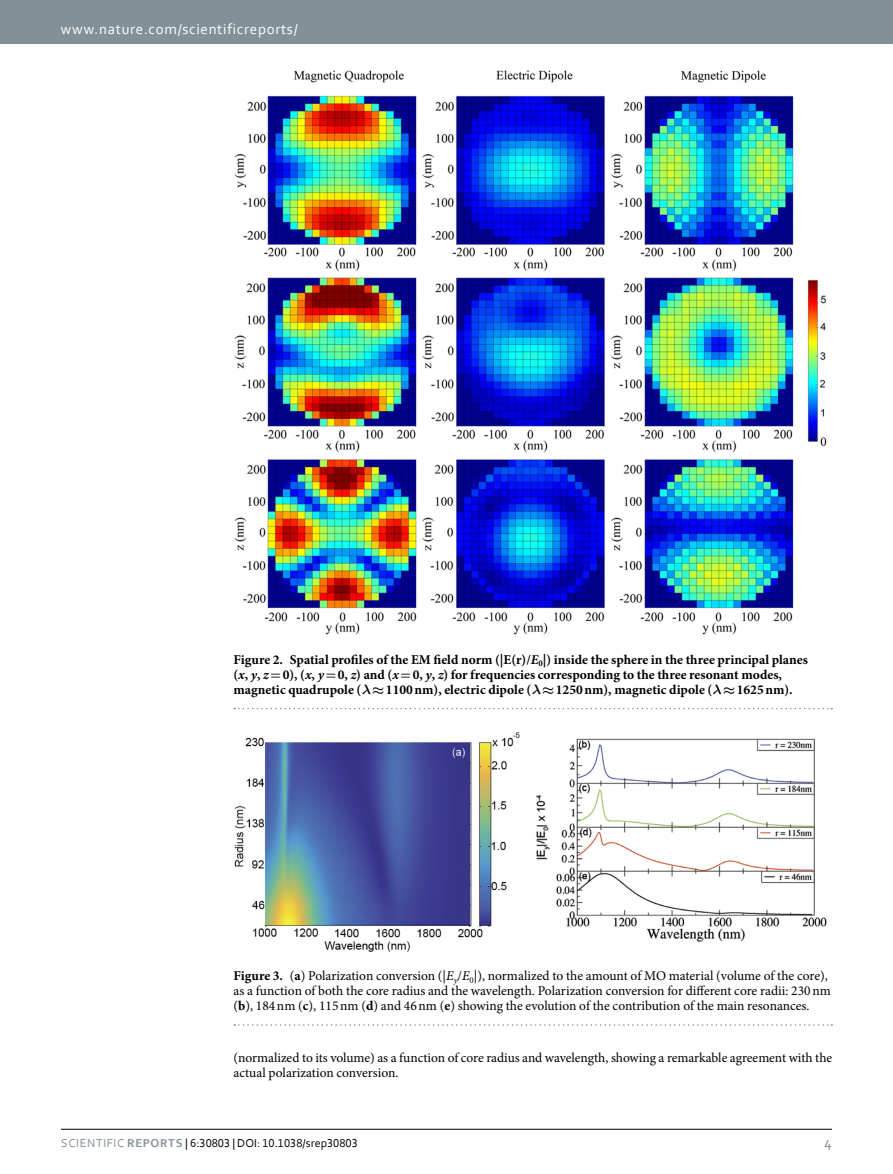
<style>
.page{position:relative;width:893px;height:1174px;background:#fff}
.page>*{position:absolute;margin:0;border:0;box-sizing:border-box;transform-origin:0 0}
.t1{font:15px "Corbel";letter-spacing:.045em;color:#fff}
.t2{font:15px "Corbel";color:#839097}
.t3{font:13.5px/15px "Minion Pro";letter-spacing:-.005em;color:#000}
.t4{font:700 13.5px/15px "Minion Pro";color:#000}
.t5{font:12px "Corbel";color:#000}
.s1{font-style:italic}
.s2{font-weight:700}
.s3{color:#839097}
.s4{font-weight:700;color:#839097}
</style>
<div class="page">
<div style="left:0;top:0;width:893px;height:43px;background:#839097"></div>
<hr style="left:61px;top:1129px;width:771px;height:1px;background:#000">
<img style="left:234px;top:70px;width:593px;height:565px">
<svg style="left:234px;top:708px;width:598px;height:1px"></svg>
<img style="left:234px;top:732px;width:593px;height:220px">
<svg style="left:234px;top:1024px;width:598px;height:1px"></svg>
<p class="t1" style="left:61px;top:19px;width:238px">www.nature.com/scientificreports/</p>
<p class="t4" style="left:233px;top:651px;width:576px">Figure 2. Spatial profiles of the EM field norm (|E(r)/<span class="s1">E</span><sub>0</sub>|) inside the sphere in the three principal planes (<span class="s1">x</span>, <span class="s1">y</span>, <span class="s1">z</span> 0), (<span class="s1">x</span>, <span class="s1">y</span> 0, <span class="s1">z</span>) and (<span class="s1">x</span> 0, <span class="s1">y</span>, <span class="s1">z</span>) for frequencies corresponding to the three resonant modes, magnetic quadrupole ( ≈1100nm), electric dipole ( ≈1250nm), magnetic dipole ( ≈1625nm).</p>
<p class="t3" style="left:233px;top:968px;width:599px"><span class="s2">Figure 3.</span> (<span class="s2">a</span>) Polarization conversion (|<span class="s1">E</span><sub>y</sub>/<span class="s1">E</span><sub>0</sub>|), normalized to the amount of MO material (volume of the core), as a function of both the core radius and the wavelength. Polarization conversion for different core radii: 230nm (<span class="s2">b</span>), 184nm (<span class="s2">c</span>), 115nm (<span class="s2">d</span>) and 46nm (<span class="s2">e</span>) showing the evolution of the contribution of the main resonances.</p>
<p class="t3" style="left:233px;top:1050px;width:600px">(normalized to its volume) as a function of core radius and wavelength, showing a remarkable agreement with the actual polarization conversion.</p>
<p class="t5" style="left:61px;top:1135px;width:298px"><span class="s3">Scientific</span> <span class="s4">REPORTS</span> | 6:30803 | DOI: 10.1038/srep30803</p>
<p class="t2" style="left:824px;top:1132px;width:9px">4</p>
</div>
